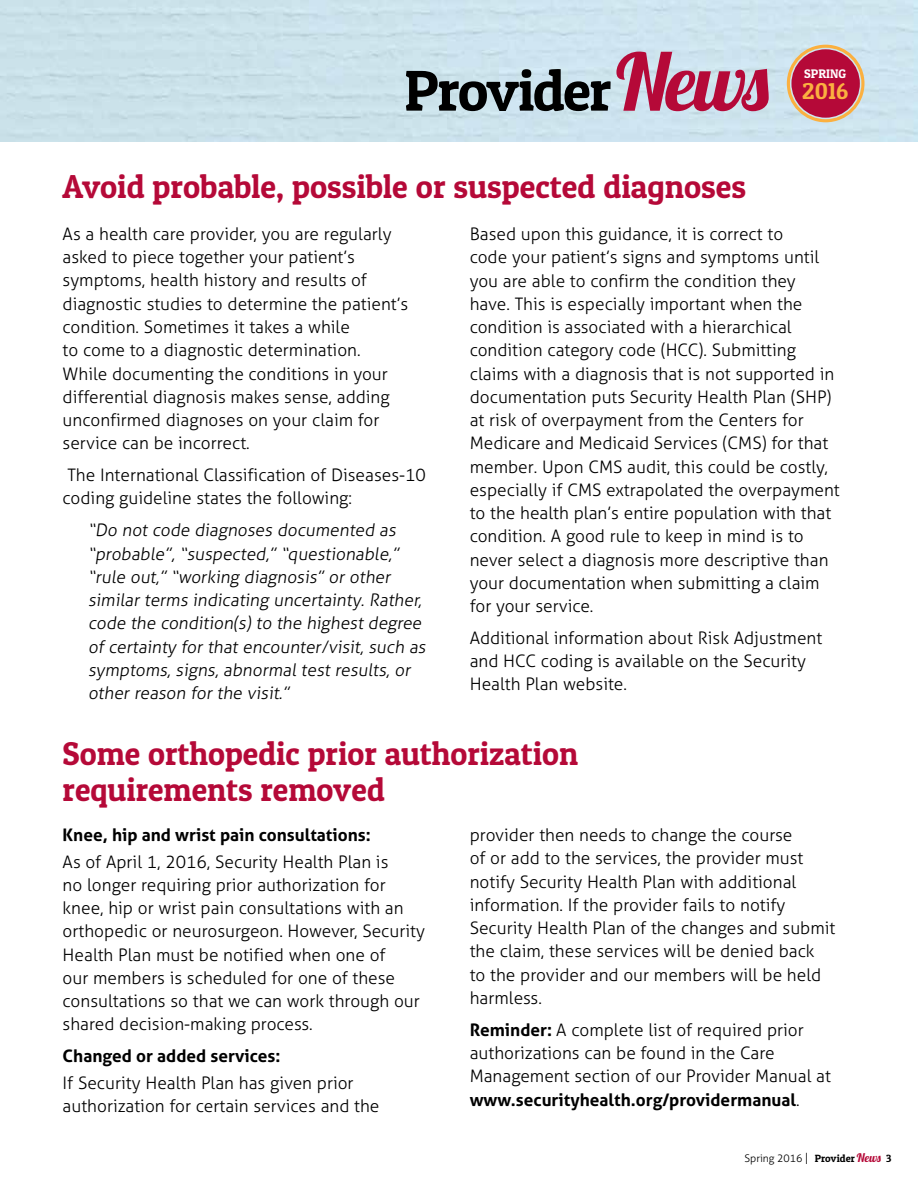
<style>
.page{position:relative;width:918px;height:1188px;background:#fff}
.page>*{position:absolute;margin:0;border:0;box-sizing:border-box;transform-origin:0 0}
.t1{font:57.6px "Patua One";letter-spacing:-.03em;color:#000}
.t2{font:33px/36px "Patua One";color:#b50938}
.t3{font:23.1px "Patua One";color:#fbb040}
.t4{font:300 17.25px/23.2px "Aller";color:#000}
.t5{font:700 17.25px "Aller";color:#000}
.t6{font:12.45px "Patua One";color:#fff}
.t7{font:300 10.5px "Aller";color:#000}
.s1{font-family:"Lobster 1.4";font-size:78.9px;color:#b50938}
.s2{font-weight:700}
.s3{font-size:11.85px}
.s4{font-family:"Patua One";font-weight:400}
.s5{font-family:"Lobster 1.4";font-weight:400;font-size:11.85px;color:#b50938}
</style>
<div class="page">
<div style="left:0;top:0;width:918px;height:142px;background:#cde3ed"></div>
<svg style="left:787px;top:45px;width:78px;height:77px"></svg>
<div style="left:791px;top:49px;width:70px;height:69px;background:#b50938;border-radius:50%"></div>
<div style="left:790px;top:48px;width:71px;height:71px;border:2px solid #cee6ee;border-radius:50%"></div>
<h1 class="t1" style="left:404px;top:55px;width:366px">Provider<span class="s1">News</span></h1>
<p class="t6" style="left:804px;top:66px;width:44px">SPRING</p>
<h3 class="t3" style="left:802px;top:76px;width:47px">2016</h3>
<h2 class="t2" style="left:63px;top:168px;width:685px">Avoid probable, possible or suspected diagnoses</h2>
<p class="t4" style="left:63px;top:222px;width:347px">As a health care provider, you are regularly asked to piece together your patient’s symptoms, health history and results of diagnostic studies to determine the patient’s condition. Sometimes it takes a while<br>to come to a diagnostic determination.<br>While documenting the conditions in your differential diagnosis makes sense, adding unconfirmed diagnoses on your claim for service can be incorrect.</p>
<p class="t4" style="left:63px;top:463px;width:365px">The International Classification of Diseases-10 coding guideline states the following:</p>
<p class="t4" style="left:88px;top:519px;width:342px">“Do not code diagnoses documented as “probable”, “suspected,” “questionable,” “rule out,” “working diagnosis” or other similar terms indicating uncertainty. Rather, code the condition(s) to the highest degree of certainty for that encounter/visit, such as symptoms, signs, abnormal test results, or other reason for the visit.”</p>
<p class="t4" style="left:470px;top:222px;width:372px">Based upon this guidance, it is correct to<br>code your patient’s signs and symptoms until you are able to confirm the condition they have. This is especially important when the condition is associated with a hierarchical condition category code (HCC). Submitting claims with a diagnosis that is not supported in documentation puts Security Health Plan (SHP) at risk of overpayment from the Centers for Medicare and Medicaid Services (CMS) for that member. Upon CMS audit, this could be costly, especially if CMS extrapolated the overpayment to the health plan’s entire population with that condition. A good rule to keep in mind is to never select a diagnosis more descriptive than your documentation when submitting a claim for your service.</p>
<p class="t4" style="left:470px;top:626px;width:354px">Additional information about Risk Adjustment and HCC coding is available on the Security<br>Health Plan website.</p>
<h2 class="t2" style="left:63px;top:735px;width:517px">Some orthopedic prior authorization requirements removed</h2>
<p class="t5" style="left:63px;top:824px;width:310px">Knee, hip and wrist pain consultations:</p>
<p class="t4" style="left:63px;top:850px;width:364px">As of April 1, 2016, Security Health Plan is<br>no longer requiring prior authorization for knee, hip or wrist pain consultations with an orthopedic or neurosurgeon. However, Security Health Plan must be notified when one of<br>our members is scheduled for one of these consultations so that we can work through our shared decision-making process.</p>
<p class="t5" style="left:63px;top:1046px;width:219px">Changed or added services:</p>
<p class="t4" style="left:63px;top:1071px;width:318px">If Security Health Plan has given prior authorization for certain services and the</p>
<p class="t4" style="left:470px;top:823px;width:367px">provider then needs to change the course<br>of or add to the services, the provider must notify Security Health Plan with additional information. If the provider fails to notify Security Health Plan of the changes and submit the claim, these services will be denied back<br>to the provider and our members will be held harmless.</p>
<p class="t4" style="left:470px;top:1018px;width:363px"><span class="s2">Reminder:</span> A complete list of required prior authorizations can be found in the Care Management section of our Provider Manual at <span class="s2">www.securityhealth.org/providermanual</span>.</p>
<p class="t7" style="left:745px;top:1152px;width:148px">Spring 2016 <span class="s3">|</span> <span class="s4">Provider</span> <span class="s5">News</span> <span class="s4">3</span></p>
</div>
